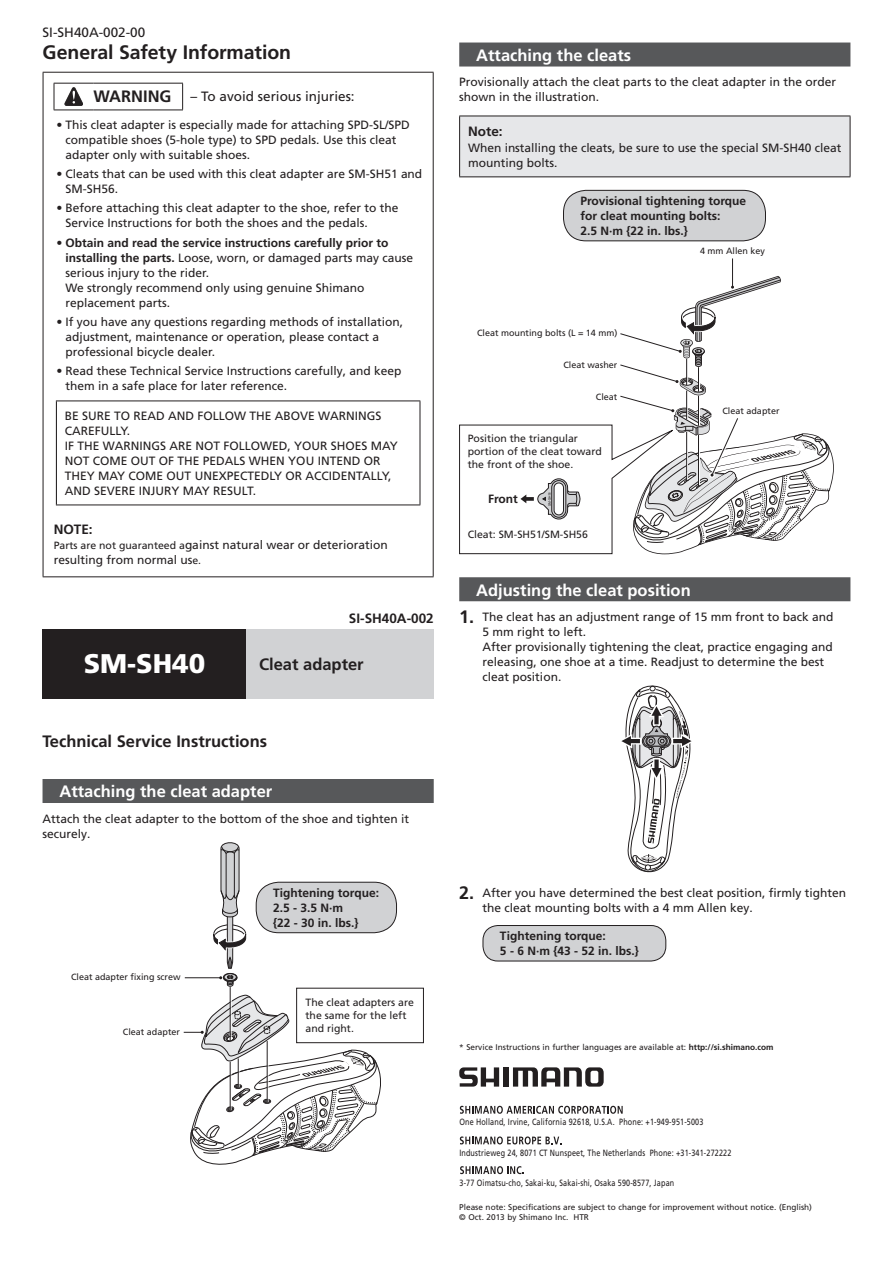
<style>
.page{position:relative;width:893px;height:1263px;background:#fff}
.page>*{position:absolute;margin:0;border:0;box-sizing:border-box;transform-origin:0 0}
.t1{font:900 27px "Frutiger LT Pro";color:#fff}
.t2{font:700 19.5px "Frutiger LT Pro";letter-spacing:-.005em;color:#231f20}
.t3{font:700 18px "Frutiger LT Pro";color:#231f20}
.t4{font:700 16.5px "Frutiger LT Pro";color:#fff}
.t5{font:700 16.5px "Frutiger LT Pro";color:#231f20}
.t6{font:13.5px "Frutiger LT Pro";color:#231f20}
.t7{font:700 13.5px "Frutiger LT Pro";color:#231f20}
.t8{font:12px/15px "Frutiger LT Pro";color:#231f20}
.t9{font:700 12px/15px "Frutiger LT Pro";color:#231f20}
.t10{font:10.5px/13.2px "Frutiger LT Pro";color:#231f20}
.t11{font:9px "Frutiger LT Pro";letter-spacing:.02em;color:#231f20;scale:.8 1}
.t12{font:9px "Frutiger LT Pro";color:#231f20}
.t13{font:9px "Frutiger LT Pro";letter-spacing:.02em;color:#231f20}
.t14{font:8.25px/10.5px "Frutiger LT Pro";color:#231f20}
.t15{font:3.3px "Helvetica LT Com";color:#231f20}
.s1{font-weight:300}
.s2{font-weight:700}
.s3{font-size:10.5px}
</style>
<div class="page">
<div style="left:43px;top:779px;width:391px;height:24px;background:#57585a"></div>
<hr style="left:43px;top:72px;width:391px;height:1px;background:#231f20">
<hr style="left:43px;top:73px;width:1px;height:503px;background:#231f20">
<hr style="left:433px;top:73px;width:1px;height:503px;background:#231f20">
<hr style="left:43px;top:576px;width:391px;height:1px;background:#231f20">
<hr style="left:54px;top:83px;width:39px;height:1px;background:#231f20">
<svg style="left:54px;top:83px;width:1px;height:27px"></svg>
<hr style="left:93px;top:83px;width:90px;height:1px;background:#231f20">
<svg style="left:182px;top:83px;width:1px;height:27px"></svg>
<hr style="left:54px;top:110px;width:39px;height:1px;background:#231f20">
<hr style="left:93px;top:110px;width:90px;height:1px;background:#231f20">
<svg style="left:65px;top:87px;width:18px;height:19px"></svg>
<hr style="left:56px;top:401px;width:1px;height:104px;background:#231f20">
<hr style="left:56px;top:400px;width:364px;height:1px;background:#231f20">
<hr style="left:420px;top:401px;width:1px;height:104px;background:#231f20">
<hr style="left:56px;top:505px;width:364px;height:1px;background:#231f20">
<div style="left:43px;top:629px;width:203px;height:69px;background:#231f20"></div>
<div style="left:246px;top:629px;width:188px;height:69px;background:#d1d2d4"></div>
<hr style="left:230px;top:987px;width:1px;height:53px;background:#231f20">
<div style="left:256px;top:882px;width:140px;height:51px;background:#d1d2d4;border-radius:22px"></div>
<div style="left:256px;top:882px;width:141px;height:51px;border:1px solid #231f20;border-radius:22px"></div>
<div style="left:296px;top:988px;width:128px;height:55px;border:1px solid #231f20"></div>
<hr style="left:185px;top:977px;width:36px;height:1px;background:#231f20">
<svg style="left:211px;top:842px;width:36px;height:145px"></svg>
<svg style="left:184px;top:994px;width:197px;height:170px"></svg>
<div style="left:459px;top:43px;width:391px;height:24px;background:#57585a"></div>
<div style="left:459px;top:577px;width:391px;height:24px;background:#57585a"></div>
<div style="left:460px;top:116px;width:390px;height:61px;background:#e6e7e9"></div>
<hr style="left:459px;top:116px;width:391px;height:1px;background:#231f20">
<hr style="left:459px;top:116px;width:1px;height:60px;background:#231f20">
<hr style="left:850px;top:116px;width:1px;height:60px;background:#231f20">
<hr style="left:459px;top:176px;width:391px;height:1px;background:#231f20">
<div style="left:563px;top:190px;width:202px;height:51px;background:#d1d2d4;border-radius:22px"></div>
<div style="left:563px;top:190px;width:203px;height:51px;border:1px solid #231f20;border-radius:22px"></div>
<svg style="left:459px;top:258px;width:375px;height:296px"></svg>
<svg style="left:621px;top:686px;width:71px;height:186px"></svg>
<div style="left:483px;top:925px;width:183px;height:36px;background:#d1d2d4;border-radius:15px"></div>
<div style="left:483px;top:925px;width:183px;height:36px;border:1px solid #231f20;border-radius:15px"></div>
<svg style="left:513px;top:1067px;width:91px;height:20px"></svg>
<div style="left:503px;top:1067px;width:6px;height:19px;background:#231f20"></div>
<svg style="left:459px;top:1067px;width:40px;height:19px"></svg>
<svg style="left:460px;top:1106px;width:163px;height:8px"></svg>
<svg style="left:460px;top:1136px;width:101px;height:8px"></svg>
<svg style="left:460px;top:1166px;width:64px;height:8px"></svg>
<p class="t6" style="left:43px;top:24px;width:104px">SI-SH40A-002-00</p>
<h2 class="t2" style="left:43px;top:41px;width:250px">General Safety Information</h2>
<p class="t6" style="left:191px;top:89px;width:166px">– To avoid serious injuries:</p>
<h3 class="t5" style="left:93px;top:87px;width:80px">WARNING</h3>
<p class="t8" style="left:66px;top:117px;width:346px;text-indent:-9px"><span class="s1">•</span> This cleat adapter is especially made for attaching SPD-SL/SPD compatible shoes (5-hole type) to SPD pedals. Use this cleat adapter only with suitable shoes.</p>
<p class="t8" style="left:66px;top:167px;width:358px;text-indent:-9px"><span class="s1">•</span> Cleats that can be used with this cleat adapter are SM-SH51 and<br>SM-SH56.</p>
<p class="t8" style="left:66px;top:201px;width:334px;text-indent:-9px"><span class="s1">•</span> Before attaching this cleat adapter to the shoe, refer to the<br>Service Instructions for both the shoes and the pedals.</p>
<p class="t8" style="left:66px;top:235px;width:349px;text-indent:-9px"><span class="s1">•</span> <span class="s2">Obtain and read the service instructions carefully prior to installing the parts.</span> Loose, worn, or damaged parts may cause serious injury to the rider.<br>We strongly recommend only using genuine Shimano replacement parts.</p>
<p class="t8" style="left:66px;top:314px;width:339px;text-indent:-9px"><span class="s1">•</span> If you have any questions regarding methods of installation, adjustment, maintenance or operation, please contact a professional bicycle dealer.</p>
<p class="t8" style="left:66px;top:364px;width:337px;text-indent:-9px"><span class="s1">•</span> Read these Technical Service Instructions carefully, and keep them in a safe place for later reference.</p>
<p class="t8" style="left:65px;top:408px;width:334px">BE SURE TO READ AND FOLLOW THE ABOVE WARNINGS CAREFULLY.<br>IF THE WARNINGS ARE NOT FOLLOWED, YOUR SHOES MAY NOT COME OUT OF THE PEDALS WHEN YOU INTEND OR THEY MAY COME OUT UNEXPECTEDLY OR ACCIDENTALLY, AND SEVERE INJURY MAY RESULT.</p>
<p class="t7" style="left:54px;top:521px;width:41px">NOTE:</p>
<p class="t8" style="left:179px;top:538px;width:210px"><span class="s3">a</span>gainst natural wear or deterioration</p>
<p class="t10" style="left:54px;top:539px;width:124px">Parts are not guaranteed</p>
<p class="t8" style="left:54px;top:553px;width:146px">resulting from normal us<span class="s3">e</span></p>
<p class="t10" style="left:198px;top:554px;width:4px">.</p>
<h1 class="t1" style="left:84px;top:647px;width:123px">SM-SH40</h1>
<p class="t7" style="left:349px;top:610px;width:86px">SI-SH40A-002</p>
<h3 class="t5" style="left:259px;top:654px;width:106px">Cleat adapter</h3>
<h3 class="t5" style="left:43px;top:731px;width:226px">Technical Service Instructions</h3>
<h3 class="t4" style="left:60px;top:782px;width:214px">Attaching the cleat adapter</h3>
<p class="t8" style="left:43px;top:811px;width:368px">Attach the cleat adapter to the bottom of the shoe and tighten it securely.</p>
<p class="t12" style="left:71px;top:971px;width:111px">Cleat adapter fixing screw</p>
<p class="t12" style="left:123px;top:1026px;width:59px">Cleat adapter</p>
<p class="t9" style="left:273px;top:885px;width:107px">Tightening torque:<br>2.5 - 3.5 N m·<br>{22 - 30 in. lbs {.</p>
<p class="t10" style="left:305px;top:996px;width:110px">The cleat adapters are the same for the left and right.</p>
<h3 class="t4" style="left:476px;top:45px;width:156px">Attaching the cleats</h3>
<p class="t8" style="left:459px;top:74px;width:378px">Provisionally attach the cleat parts to the cleat adapter in the order shown in the illustration.</p>
<p class="t7" style="left:468px;top:123px;width:36px">Note:</p>
<p class="t8" style="left:468px;top:140px;width:375px">When installing the cleats, be sure to use the special SM-SH40 cleat mounting bolts.</p>
<p class="t9" style="left:580px;top:193px;width:167px">Provisional tightening torque for cleat mounting bolts:<br>2.5 N m· {22 in. lbs {.</p>
<p class="t12" style="left:477px;top:327px;width:142px">Cleat mounting bolts (L = 14 mm(</p>
<p class="t12" style="left:563px;top:359px;width:56px">Cleat washer</p>
<p class="t13" style="left:596px;top:391px;width:23px">Cleat</p>
<p class="t10" style="left:468px;top:432px;width:136px">Position the triangular portion of the cleat toward the front of the shoe.</p>
<p class="t9" style="left:488px;top:491px;width:31px">Front</p>
<p class="t15" style="left:548px;top:506px;width:16px;rotate:-90deg">SM-SH51</p>
<p class="t10" style="left:468px;top:528px;width:122px">Cleat: SM-SH51/SM-SH56</p>
<p class="t12" style="left:700px;top:246px;width:67px">4 mm Allen key</p>
<p class="t12" style="left:722px;top:406px;width:59px">Cleat adapter</p>
<h3 class="t4" style="left:476px;top:580px;width:216px">Adjusting the cleat position</h3>
<p class="t8" style="left:483px;top:609px;width:352px">The cleat has an adjustment range of 15 mm front to back and</p>
<h3 class="t3" style="left:459px;top:606px;width:17px">1.</h3>
<p class="t8" style="left:483px;top:624px;width:352px">5 mm right to left.<br>After provisionally tightening the cleat, practice engaging and releasing, one shoe at a time. Readjust to determine the best cleat position.</p>
<h3 class="t3" style="left:459px;top:882px;width:17px">2.</h3>
<p class="t8" style="left:483px;top:885px;width:365px">After you have determined the best cleat position fi, rmly tighten</p>
<p class="t8" style="left:483px;top:900px;width:272px">the cleat mounting bolts with 4a mm Allen key.</p>
<p class="t9" style="left:500px;top:928px;width:140px">Tightening torque:<br>N6-5 m· {43 - 52 in. lbs {.</p>
<p class="t14" style="left:459px;top:1042px;width:316px">* Service Instructions in further languages are available at: <span class="s2">http://si.shimano.com</span></p>
<p class="t11" style="left:459px;top:1117px;width:196px">One Holland, Irvine, California 92618, .A. S .U</p>
<p class="t11" style="left:619px;top:1117px;width:107px">Phone: +1-949-951-5003</p>
<p class="t11" style="left:459px;top:1147px;width:234px">Industrieweg 24, 8071 CT Nunspeet, The Netherlands</p>
<p class="t11" style="left:460px;top:1178px;width:270px">3-77 Oimatsu-cho, Sakai-ku, Sakai-shi, Osaka 590-8577, Japan</p>
<p class="t11" style="left:650px;top:1147px;width:104px">Phone: +31-341-272222</p>
<p class="t14" style="left:573px;top:1202px;width:240px;text-indent:-114px">Please note: Specifications are subject to change for improvement without notice (. English(<br>HTR</p>
<p class="t14" style="left:459px;top:1212px;width:111px">© Oct. 2013 by Shimano Inc.</p>
</div>
